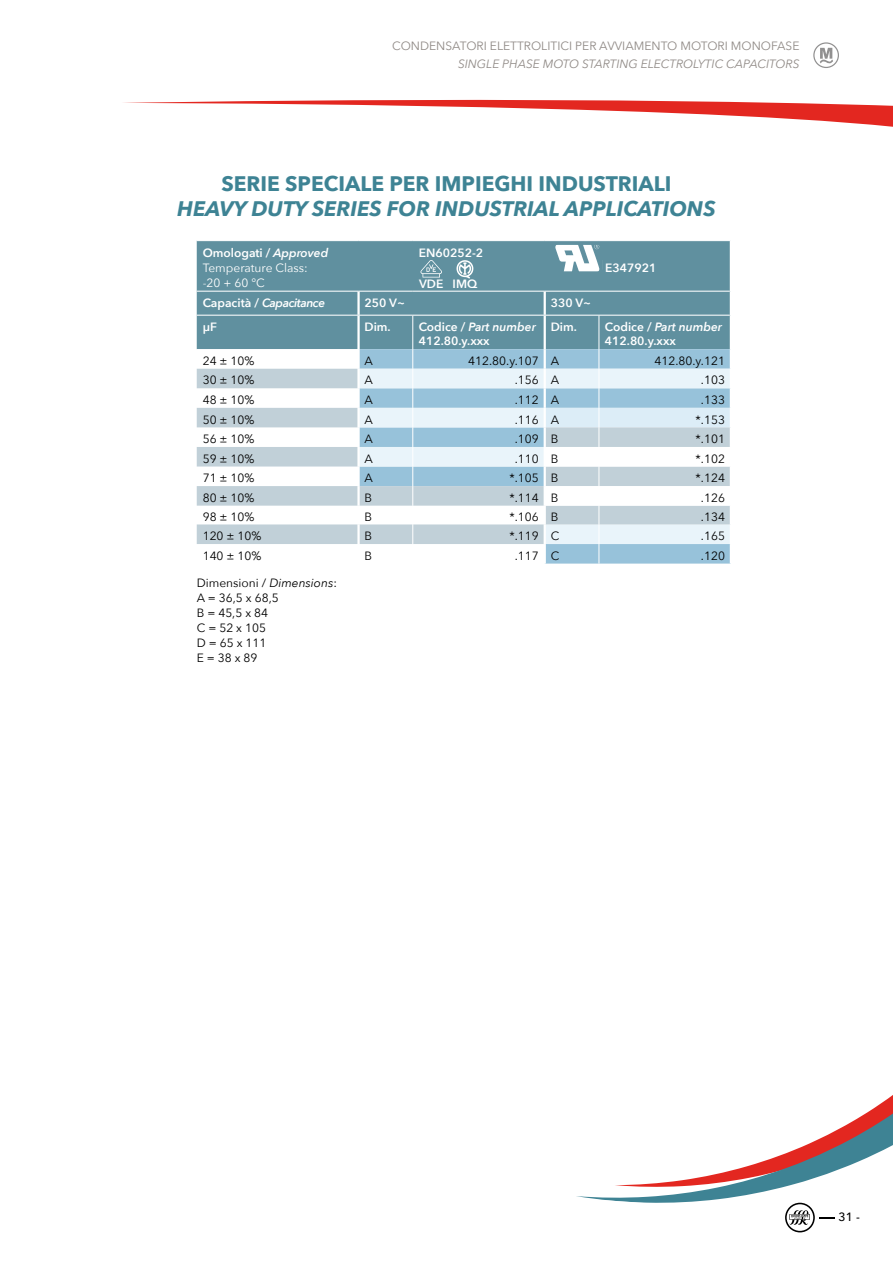
<style>
.page{position:relative;width:893px;height:1263px;background:#fff}
.page>*{position:absolute;margin:0;border:0;box-sizing:border-box;transform-origin:0 0}
.t1{font:italic 700 21px "Avenir Next";color:#3e8394}
.t2{font:700 21px "Avenir Next";color:#3e8394}
.t3{font:12px/15px "Avenir Next";color:#000}
.t4{font:600 12px/13.5px "Avenir Next";color:#fff}
.t5{font:12px "Avenir Next";color:#908a86}
.t6{font:italic 12px "Avenir Next";color:#908a86}
.t7{font:12px/15px "Avenir Next";color:#fff}
.t8{font:italic 600 12px "Avenir Next";letter-spacing:-.04em;color:#fff}
.t9{font:500 12px "Avenir Next";color:#000}
.s1{font-weight:600}
.s2{font-weight:600;font-style:italic}
.s3{font-style:normal}
.s4{font-style:italic}
</style>
<div class="page">
<svg style="left:124px;top:100px;width:769px;height:27px"></svg>
<svg style="left:576px;top:1095px;width:317px;height:108px"></svg>
<svg style="left:813px;top:42px;width:26px;height:26px"></svg>
<svg style="left:785px;top:1203px;width:49px;height:29px"></svg>
<div style="left:197px;top:241px;width:533px;height:108px;background:#60909f"></div>
<div style="left:197px;top:292px;width:533px;height:23px;background:#60909f"></div>
<svg style="left:360px;top:349px;width:184px;height:20px;background:#9ac3db"></svg>
<svg style="left:197px;top:369px;width:160px;height:175px;fill:#c1d0d8"></svg>
<svg style="left:360px;top:369px;width:184px;height:175px;background:#c7dce8"></svg>
<hr style="left:412px;top:315px;width:1px;height:34px;background:#fff">
<hr style="left:599px;top:315px;width:1px;height:34px;background:#fff">
<svg style="left:412px;top:349px;width:1px;height:195px"></svg>
<hr style="left:544px;top:291px;width:2px;height:24px;background:#fff">
<hr style="left:357px;top:291px;width:3px;height:24px;background:#fff">
<hr style="left:357px;top:315px;width:3px;height:34px;background:#fff">
<hr style="left:544px;top:315px;width:2px;height:34px;background:#fff">
<hr style="left:197px;top:291px;width:162px;height:1px;background:#fff">
<hr style="left:359px;top:291px;width:54px;height:1px;background:#fff">
<hr style="left:413px;top:291px;width:132px;height:1px;background:#fff">
<hr style="left:545px;top:291px;width:54px;height:1px;background:#fff">
<hr style="left:599px;top:291px;width:131px;height:1px;background:#fff">
<hr style="left:197px;top:315px;width:162px;height:1px;background:#fff">
<hr style="left:359px;top:315px;width:54px;height:1px;background:#fff">
<hr style="left:413px;top:315px;width:132px;height:1px;background:#fff">
<hr style="left:545px;top:315px;width:54px;height:1px;background:#fff">
<hr style="left:599px;top:315px;width:131px;height:1px;background:#fff">
<svg style="left:544px;top:349px;width:187px;height:215px"></svg>
<img style="left:551px;top:245px;width:51px;height:26px">
<svg style="left:456px;top:260px;width:17px;height:19px"></svg>
<svg style="left:420px;top:260px;width:22px;height:17px"></svg>
<p class="t5" style="left:392px;top:39px;width:409px">CONDENSATORI ELETTROLITICI PER AVVIAMENTO MOTORI MONOFASE</p>
<p class="t6" style="left:458px;top:59px;width:343px">SINGLE PHASE MOTO STARTING ELECTROLYTIC CAPACITORS</p>
<h1 class="t2" style="left:221px;top:172px;width:452px">SERIE SPECIALE PER IMPIEGHI INDUSTRIALI</h1>
<h1 class="t1" style="left:177px;top:200px;width:540px">HEAVY DUTY SERIES FOR INDUSTRIAL APPLICATIONS</h1>
<p class="t7" style="left:203px;top:245px;width:127px"><span class="s1">Omologati /</span> <span class="s2">Approved<br></span>Temperature Class: -20 + 60 °C</p>
<p class="t4" style="left:419px;top:246px;width:66px">EN60252-2</p>
<p class="t4" style="left:605px;top:261px;width:53px">E347921</p>
<p class="t4" style="left:419px;top:277px;width:60px">VDE IMQ</p>
<p class="t8" style="left:203px;top:298px;width:124px"><span class="s3">Capacità /</span> Capacitance</p>
<p class="t4" style="left:364px;top:297px;width:42px">250 V~</p>
<p class="t4" style="left:551px;top:297px;width:42px">330 V~</p>
<p class="t4" style="left:203px;top:320px;width:16px">μF</p>
<p class="t4" style="left:364px;top:321px;width:28px">Dim.</p>
<p class="t4" style="left:419px;top:321px;width:119px">Codice / <span class="s4">Part number<br></span>412.80.y.xxx</p>
<p class="t4" style="left:551px;top:321px;width:28px">Dim.</p>
<p class="t4" style="left:605px;top:321px;width:119px">Codice / <span class="s4">Part number<br></span>412.80.y.xxx</p>
<p class="t3" style="left:203px;top:353px;width:53px">24 ± 10%</p>
<p class="t3" style="left:364px;top:353px;width:10px">A</p>
<p class="t3" style="left:468px;top:353px;width:92px">412.80.y.107 A</p>
<p class="t3" style="left:654px;top:353px;width:72px">412.80.y.121</p>
<p class="t3" style="left:203px;top:373px;width:53px">30 ± 10%</p>
<p class="t3" style="left:364px;top:373px;width:10px">A</p>
<p class="t3" style="left:515px;top:373px;width:46px">.156 A</p>
<p class="t3" style="left:701px;top:373px;width:25px">.103</p>
<p class="t3" style="left:203px;top:393px;width:53px">48 ± 10%</p>
<p class="t3" style="left:364px;top:393px;width:10px">A</p>
<p class="t3" style="left:515px;top:393px;width:46px">.112 A</p>
<p class="t3" style="left:701px;top:393px;width:25px">.133</p>
<p class="t3" style="left:203px;top:412px;width:53px">50 ± 10%</p>
<p class="t3" style="left:364px;top:412px;width:10px">A</p>
<p class="t3" style="left:515px;top:412px;width:46px">.116 A</p>
<p class="t3" style="left:696px;top:412px;width:31px">*.153</p>
<p class="t3" style="left:203px;top:432px;width:53px">56 ± 10%</p>
<p class="t3" style="left:364px;top:432px;width:10px">A</p>
<p class="t3" style="left:515px;top:432px;width:45px">.109 B</p>
<p class="t3" style="left:696px;top:432px;width:31px">*.101</p>
<p class="t3" style="left:203px;top:451px;width:53px">59 ± 10%</p>
<p class="t3" style="left:364px;top:451px;width:10px">A</p>
<p class="t3" style="left:515px;top:451px;width:45px">.110 B</p>
<p class="t3" style="left:696px;top:451px;width:31px">*.102</p>
<p class="t3" style="left:203px;top:471px;width:53px">71 ± 10%</p>
<p class="t3" style="left:364px;top:471px;width:10px">A</p>
<p class="t3" style="left:509px;top:471px;width:50px">*.105 B</p>
<p class="t3" style="left:696px;top:471px;width:31px">*.124</p>
<p class="t3" style="left:203px;top:490px;width:53px">80 ± 10%</p>
<p class="t3" style="left:364px;top:490px;width:9px">B</p>
<p class="t3" style="left:509px;top:490px;width:50px">*.114 B</p>
<p class="t3" style="left:701px;top:490px;width:25px">.126</p>
<p class="t3" style="left:203px;top:509px;width:53px">98 ± 10%</p>
<p class="t3" style="left:364px;top:509px;width:9px">B</p>
<p class="t3" style="left:509px;top:509px;width:50px">*.106 B</p>
<p class="t3" style="left:701px;top:509px;width:25px">.134</p>
<p class="t3" style="left:203px;top:529px;width:60px">120 ± 10%</p>
<p class="t3" style="left:364px;top:529px;width:9px">B</p>
<p class="t3" style="left:509px;top:529px;width:51px">*.119 C</p>
<p class="t3" style="left:701px;top:529px;width:25px">.165</p>
<p class="t3" style="left:203px;top:548px;width:60px">140 ± 10%</p>
<p class="t3" style="left:364px;top:548px;width:9px">B</p>
<p class="t3" style="left:515px;top:548px;width:46px">.117 C</p>
<p class="t3" style="left:701px;top:548px;width:26px">.120</p>
<p class="t3" style="left:197px;top:575px;width:142px">Dimensioni / <span class="s4">Dimensions</span>:<br>A = 36,5 x 68,5<br>B = 45,5 x 84<br>C = 52 x 105<br>D = 65 x 111<br>E = 38 x 89</p>
<p class="t9" style="left:838px;top:1210px;width:23px">31 -</p>
</div>
